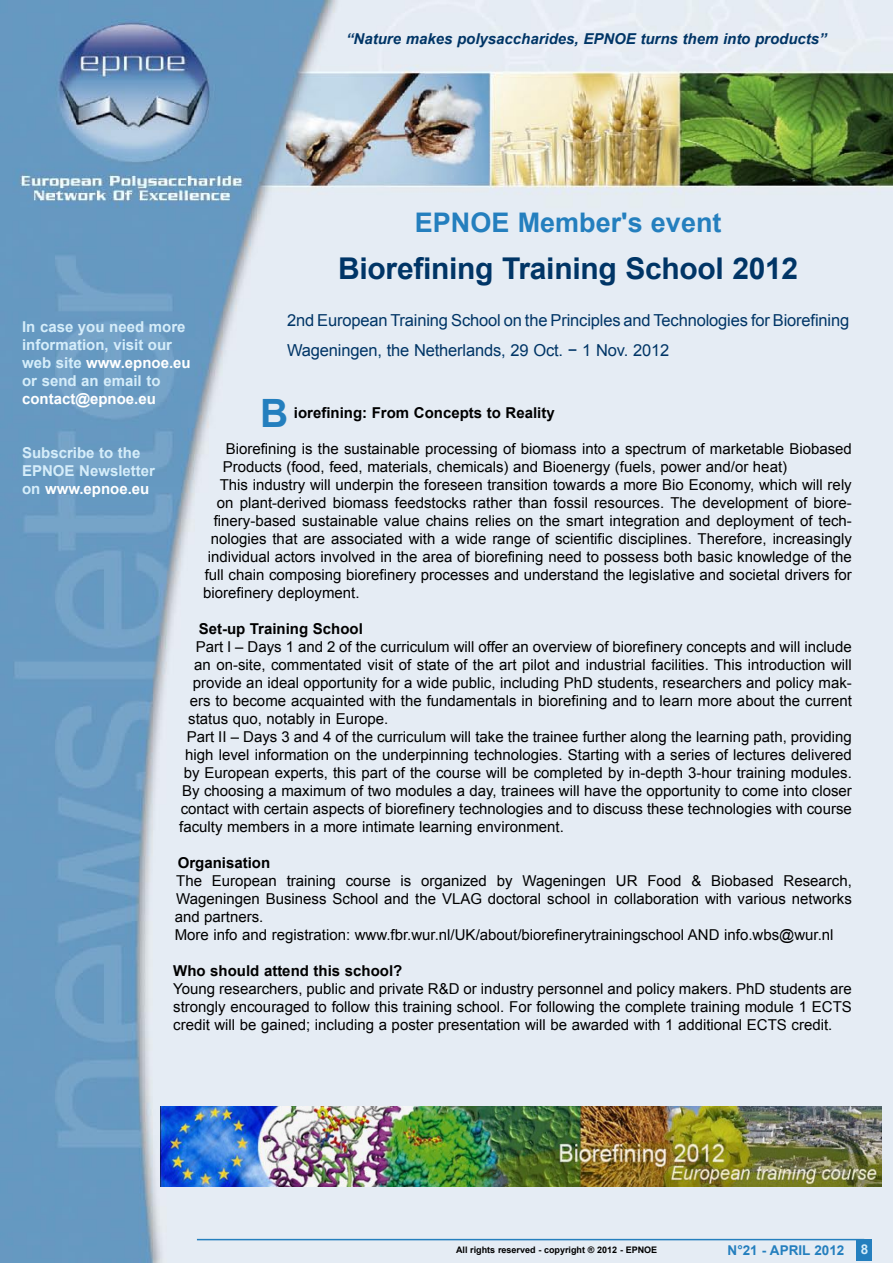
<style>
.page{position:relative;width:893px;height:1263px;background:#fff}
.page>*{position:absolute;margin:0;border:0;box-sizing:border-box;transform-origin:0 0}
.t1{font:700 39px "Arial";color:#247fbe}
.t2{font:700 30px "Arial";letter-spacing:-.01em;color:#003566}
.t3{font:700 27px "Arial";color:#247fbe}
.t4{font:16.5px/30px "Arial";letter-spacing:-.01em;color:#003566}
.t5{font:15px/18px "Arial";color:#000}
.t6{font:700 15px/18px "Arial";color:#d5edfa}
.t7{font:700 15px "Arial";color:#000}
.t8{font:italic 700 15px "Arial";color:#003566}
.t9{font:700 15px "Arial";color:#fff}
.t10{font:700 13.5px "Arial";color:#247fbe}
.t11{font:700 9px "Arial";color:#000}
.s1{color:#fff}
.s2{color:#d5edfa}
</style>
<div class="page">
<img style="left:0;top:0;width:892px;height:1263px">
<hr style="left:197px;top:1239px;width:667px;height:1px;background:#247fbe">
<div style="left:856px;top:1239px;width:16px;height:21px;background:#247fbe"></div>
<img style="left:161px;top:1107px;width:720px;height:79px">
<p class="t8" style="left:346px;top:29px;width:482px">“Nature makes polysaccharides, EPNOE turns them into products”</p>
<h3 class="t3" style="left:415px;top:204px;width:308px">EPNOE Member's event</h3>
<h2 class="t2" style="left:338px;top:248px;width:462px">Biorefining Training School 2012</h2>
<p class="t4" style="left:287px;top:305px;width:564px">2nd European Training School on the Principles and Technologies for Biorefining<br>Wageningen, the Netherlands, 29 Oct. − 1 Nov. 2012</p>
<p class="t6" style="left:22px;top:318px;width:170px">In case you need more information, visit our web site <span class="s1">www.epnoe.eu </span>or send an email to</p>
<p class="t9" style="left:22px;top:389px;width:135px">contact@epnoe.eu</p>
<p class="t6" style="left:22px;top:444px;width:134px">Subscribe to the<br>EPNOE Newsletter on <span class="s1">www.epnoe.eu</span></p>
<h1 class="t1" style="left:260px;top:388px;width:30px">B</h1>
<p class="t7" style="left:294px;top:403px;width:262px">iorefining: From Concepts to Reality</p>
<p class="t5" style="left:226px;top:440px;width:628px">Biorefining is the sustainable processing of biomass into a spectrum of marketable Biobased</p>
<p class="t5" style="left:223px;top:458px;width:566px">Products (food, feed, materials, chemicals) and Bioenergy (fuels, power and/or heat)</p>
<p class="t5" style="left:220px;top:476px;width:634px">This industry will underpin the foreseen transition towards a more Bio Economy, which will rely</p>
<p class="t5" style="left:217px;top:494px;width:637px">on plant-derived biomass feedstocks rather than fossil resources. The development of biore-</p>
<p class="t5" style="left:214px;top:512px;width:640px">finery-based sustainable value chains relies on the smart integration and deployment of tech-</p>
<p class="t5" style="left:211px;top:530px;width:643px">nologies that are associated with a wide range of scientific disciplines. Therefore, increasingly</p>
<p class="t5" style="left:208px;top:548px;width:646px">individual actors involved in the area of biorefining need to possess both basic knowledge of the</p>
<p class="t5" style="left:205px;top:566px;width:649px">full chain composing biorefinery processes and understand the legislative and societal drivers for</p>
<p class="t5" style="left:203px;top:584px;width:158px">biorefinery deployment.</p>
<p class="t7" style="left:199px;top:619px;width:166px">Set-up Training School</p>
<p class="t5" style="left:196px;top:638px;width:658px">Part I – Days 1 and 2 of the curriculum will offer an overview of biorefinery concepts and will include</p>
<p class="t5" style="left:194px;top:656px;width:659px">an on-site, commentated visit of state of the art pilot and industrial facilities. This introduction will</p>
<p class="t5" style="left:193px;top:674px;width:661px">provide an ideal opportunity for a wide public, including PhD students, researchers and policy mak-</p>
<p class="t5" style="left:190px;top:692px;width:664px">ers to become acquainted with the fundamentals in biorefining and to learn more about the current</p>
<p class="t5" style="left:188px;top:710px;width:202px">status quo, notably in Europe.</p>
<p class="t5" style="left:187px;top:728px;width:667px">Part II – Days 3 and 4 of the curriculum will take the trainee further along the learning path, providing</p>
<p class="t5" style="left:185px;top:746px;width:668px">high level information on the underpinning technologies. Starting with a series of lectures delivered</p>
<p class="t5" style="left:184px;top:764px;width:670px">by European experts, this part of the course will be completed by in-depth 3-hour training modules.</p>
<p class="t5" style="left:182px;top:782px;width:671px">By choosing a maximum of two modules a day, trainees will have the opportunity to come into closer</p>
<p class="t5" style="left:181px;top:800px;width:673px">contact with certain aspects of biorefinery technologies and to discuss these technologies with course</p>
<p class="t5" style="left:179px;top:818px;width:386px">faculty members in a more intimate learning environment.</p>
<p class="t7" style="left:178px;top:853px;width:94px">Organisation</p>
<p class="t5" style="left:175px;top:872px;width:679px">The European training course is organized by Wageningen UR Food &amp; Biobased Research, Wageningen Business School and the VLAG doctoral school in collaboration with various networks and partners.<br>More info and registration: www.fbr.wur.nl/UK/about/biorefinerytrainingschool AND info.wbs@wur.nl</p>
<p class="t7" style="left:173px;top:961px;width:231px">Who should attend this school?</p>
<p class="t5" style="left:173px;top:980px;width:680px;text-align:justify">Young researchers, public and private R&amp;D or industry personnel and policy makers. PhD students are strongly encouraged to follow this training school. For following the complete training module 1 ECTS credit will be gained; including a poster presentation will be awarded with 1 additional ECTS credit.</p>
<p class="t11" style="left:456px;top:1244px;width:203px">All rights reserved - copyright ® 2012 - EPNOE</p>
<p class="t10" style="left:728px;top:1241px;width:142px">N°21 - APRIL 2012 <span class="s2">8</span></p>
</div>
